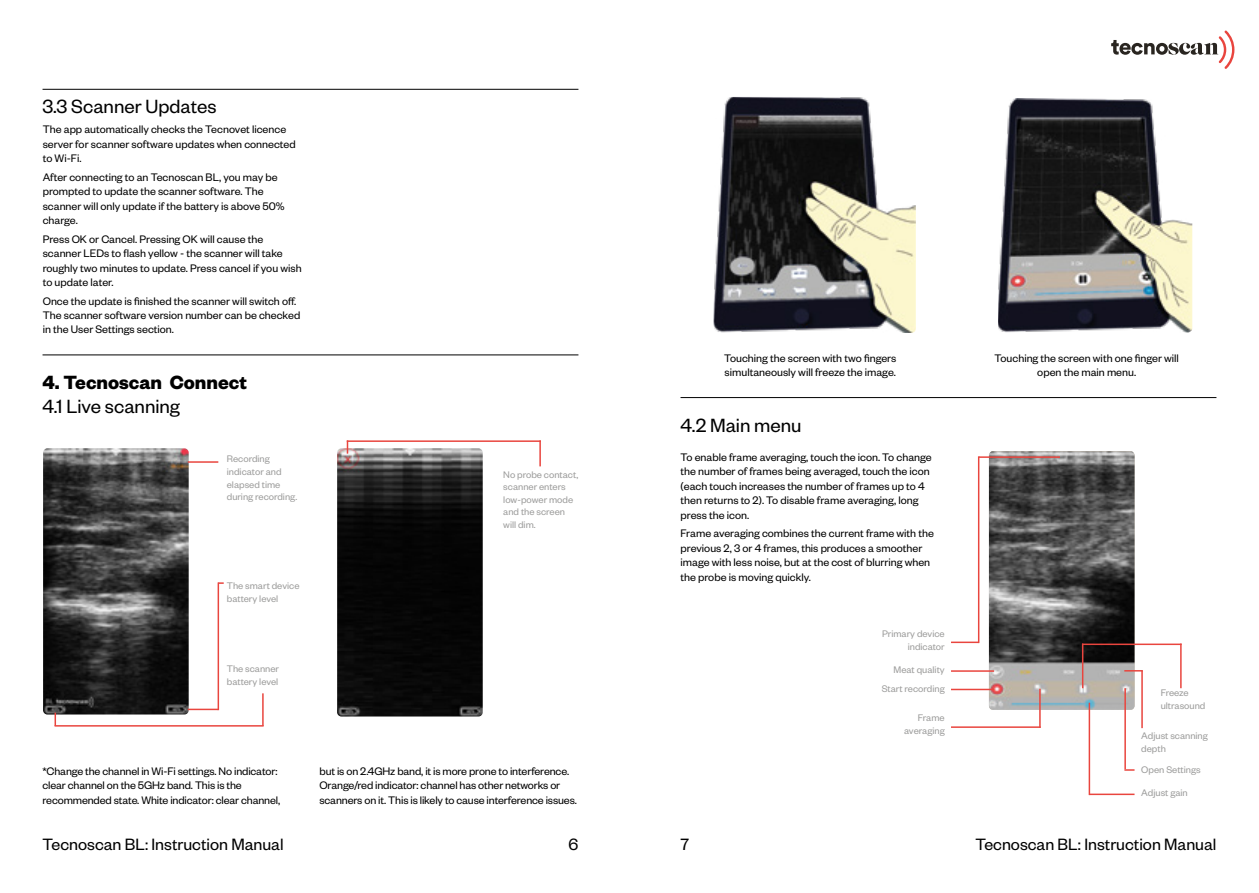
<style>
.page{position:relative;width:1259px;height:893px;background:#fff}
.page>*{position:absolute;margin:0;border:0;box-sizing:border-box;transform-origin:0 0}
.t1{font:21px "Founders Grotesk";color:#000}
.t2{font:700 21px "Founders Grotesk";color:#000}
.t3{font:18px "Founders Grotesk";color:#000}
.t4{font:12px/14.4px "Founders Grotesk";color:#000}
.t5{font:10.5px/12.6px "Founders Grotesk";color:#9d9d9c}
</style>
<div class="page">
<svg style="left:1111px;top:30px;width:123px;height:39px"></svg>
<img style="left:43px;top:448px;width:146px;height:266px">
<img style="left:337px;top:448px;width:146px;height:268px">
<img style="left:713px;top:97px;width:203px;height:236px">
<img style="left:998px;top:98px;width:194px;height:234px">
<img style="left:989px;top:451px;width:145px;height:259px">
<hr style="left:43px;top:89px;width:535px;height:1px;background:#000">
<hr style="left:43px;top:355px;width:535px;height:1px;background:#000">
<hr style="left:680px;top:397px;width:536px;height:1px;background:#000">
<hr style="left:347px;top:440px;width:194px;height:2px;background:#e9453e">
<hr style="left:188px;top:461px;width:30px;height:2px;background:#e9453e">
<hr style="left:188px;top:709px;width:30px;height:1px;background:#e9453e">
<hr style="left:218px;top:582px;width:1px;height:128px;background:#e9453e">
<svg style="left:55px;top:713px;width:1px;height:12px"></svg>
<hr style="left:262px;top:693px;width:2px;height:33px;background:#e9453e">
<hr style="left:55px;top:725px;width:209px;height:2px;background:#e9453e">
<svg style="left:347px;top:440px;width:1px;height:14px"></svg>
<hr style="left:539px;top:440px;width:2px;height:26px;background:#e9453e">
<hr style="left:951px;top:670px;width:43px;height:2px;background:#e9453e">
<svg style="left:951px;top:642px;width:27px;height:1px"></svg>
<hr style="left:951px;top:726px;width:89px;height:2px;background:#e9453e">
<hr style="left:951px;top:689px;width:43px;height:1px;background:#e9453e">
<hr style="left:1039px;top:689px;width:1px;height:39px;background:#e9453e">
<hr style="left:1088px;top:703px;width:2px;height:92px;background:#e9453e">
<hr style="left:1124px;top:688px;width:2px;height:81px;background:#e9453e">
<hr style="left:1089px;top:794px;width:45px;height:1px;background:#e9453e">
<hr style="left:1082px;top:644px;width:99px;height:1px;background:#e9453e">
<svg style="left:1124px;top:769px;width:10px;height:2px"></svg>
<svg style="left:1124px;top:670px;width:17px;height:1px"></svg>
<hr style="left:1141px;top:670px;width:1px;height:58px;background:#e9453e">
<hr style="left:978px;top:456px;width:82px;height:2px;background:#e9453e">
<hr style="left:978px;top:456px;width:1px;height:187px;background:#e9453e">
<hr style="left:1082px;top:644px;width:1px;height:44px;background:#e9453e">
<hr style="left:1180px;top:644px;width:1px;height:44px;background:#e9453e">
<h1 class="t1" style="left:43px;top:93px;width:175px">3.3 Scanner Updates</h1>
<p class="t4" style="left:43px;top:122px;width:254px">The app automatically checks the Tecnovet licence server for scanner software updates when connected to Wi-Fi.</p>
<p class="t4" style="left:43px;top:169px;width:243px">After connecting to an Tecnoscan BL, you may be prompted to update the scanner software. The scanner will only update if the battery is above 50% charge.</p>
<p class="t4" style="left:43px;top:231px;width:260px">Press OK or Cancel. Pressing OK will cause the scanner LEDs to flash yellow - the scanner will take roughly two minutes to update. Press cancel if you wish to update later.</p>
<p class="t4" style="left:43px;top:293px;width:259px">Once the update is finished the scanner will switch off.<br>The scanner software version number can be checked in the User Settings section.</p>
<h1 class="t2" style="left:43px;top:369px;width:206px">4. Tecnoscan Connect</h1>
<h1 class="t1" style="left:43px;top:393px;width:139px">4.1 Live scanning</h1>
<p class="t5" style="left:227px;top:452px;width:72px">Recording indicator and elapsed time during recording.</p>
<p class="t5" style="left:227px;top:579px;width:74px">The smart device battery level</p>
<p class="t5" style="left:227px;top:662px;width:54px">The scanner battery level</p>
<p class="t5" style="left:503px;top:467px;width:76px">No probe contact, scanner enters low-power mode and the screen will dim.</p>
<p class="t4" style="left:43px;top:763px;width:239px">*Change the channel in Wi-Fi settings. No indicator: clear channel on the 5GHz band. This is the recommended state. White indicator: clear channel,</p>
<p class="t4" style="left:319px;top:763px;width:259px">but is on 2.4GHz band, it is more prone to interference.<br>Orange/red indicator: channel has other networks or scanners on it. This is likely to cause interference issues.</p>
<p class="t4" style="left:724px;top:350px;width:174px">Touching the screen with two fingers simultaneously will freeze the image.</p>
<p class="t4" style="left:994px;top:350px;width:186px;text-align:center">Touching the screen with one finger will open the main menu.</p>
<h1 class="t1" style="left:680px;top:413px;width:123px">4.2 Main menu</h1>
<p class="t4" style="left:680px;top:449px;width:253px">To enable frame averaging, touch the icon. To change the number of frames being averaged, touch the icon (each touch increases the number of frames up to 4 then returns to 2). To disable frame averaging, long press the icon.</p>
<p class="t4" style="left:680px;top:526px;width:255px">Frame averaging combines the current frame with the previous 2, 3 or 4 frames, this produces a smoother image with less noise, but at the cost of blurring when the probe is moving quickly.</p>
<p class="t5" style="left:882px;top:627px;width:64px;text-align:right">Primary device indicator</p>
<p class="t5" style="left:893px;top:663px;width:53px">Meat quality</p>
<p class="t5" style="left:881px;top:682px;width:65px">Start recording</p>
<p class="t5" style="left:904px;top:711px;width:42px;text-align:right">Frame averaging</p>
<p class="t5" style="left:1160px;top:686px;width:46px">Freeze ultrasound</p>
<p class="t5" style="left:1141px;top:729px;width:68px">Adjust scanning depth</p>
<p class="t5" style="left:1141px;top:763px;width:61px">Open Settings</p>
<p class="t5" style="left:1141px;top:786px;width:48px">Adjust gain</p>
<h2 class="t3" style="left:43px;top:834px;width:243px">Tecnoscan BL: Instruction Manual</h2>
<h2 class="t3" style="left:568px;top:834px;width:11px">6</h2>
<h2 class="t3" style="left:680px;top:833px;width:10px">7</h2>
<h2 class="t3" style="left:975px;top:833px;width:243px">Tecnoscan BL: Instruction Manual</h2>
</div>
